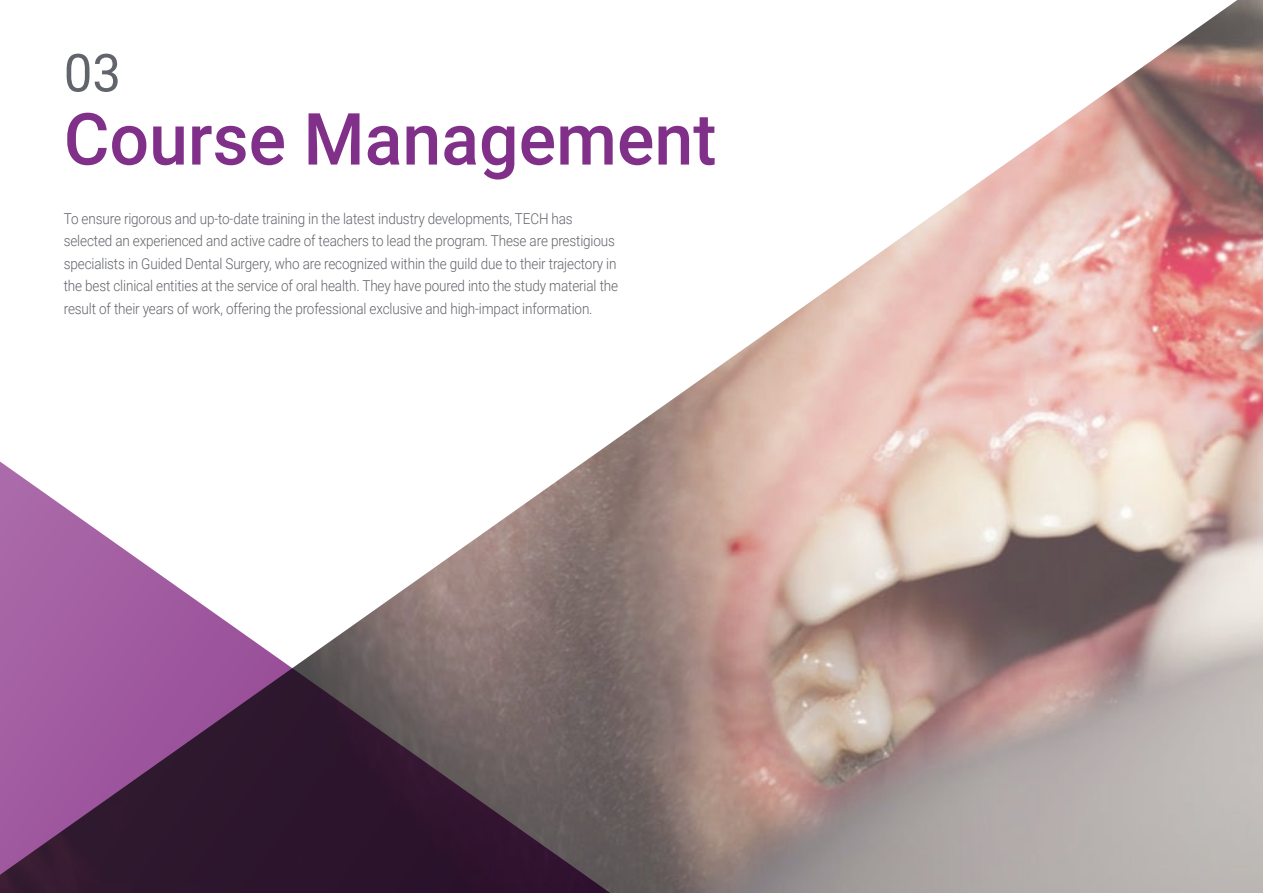
<style>
.page{position:relative;width:1263px;height:893px;background:#fff}
.page>*{position:absolute;margin:0;border:0;box-sizing:border-box;transform-origin:0 0}
.t1{font:500 72px "Roboto";color:#813089}
.t2{font:52.5px "Roboto";color:#61646a}
.t3{font:300 15px/22.5px "Roboto";letter-spacing:-.01em;color:#61646a;scale:.9 1}
</style>
<div class="page">
<img style="left:606px;top:0;width:657px;height:893px">
<svg style="left:0;top:446px;width:640px;height:447px"></svg>
<h2 class="t2" style="left:64px;top:36px;width:59px">03</h2>
<h1 class="t1" style="left:64px;top:89px;width:654px">Course Management</h1>
<p class="t3" style="left:64px;top:207px;width:617px">To ensure rigorous and up-to-date training in the latest industry developments, TECH has selected an experienced and active cadre of teachers to lead the program. These are prestigious specialists in Guided Dental Surgery, who are recognized within the guild due to their trajectory in the best clinical entities at the service of oral health. They have poured into the study material the result of their years of work, offering the professional exclusive and high-impact information.</p>
</div>
